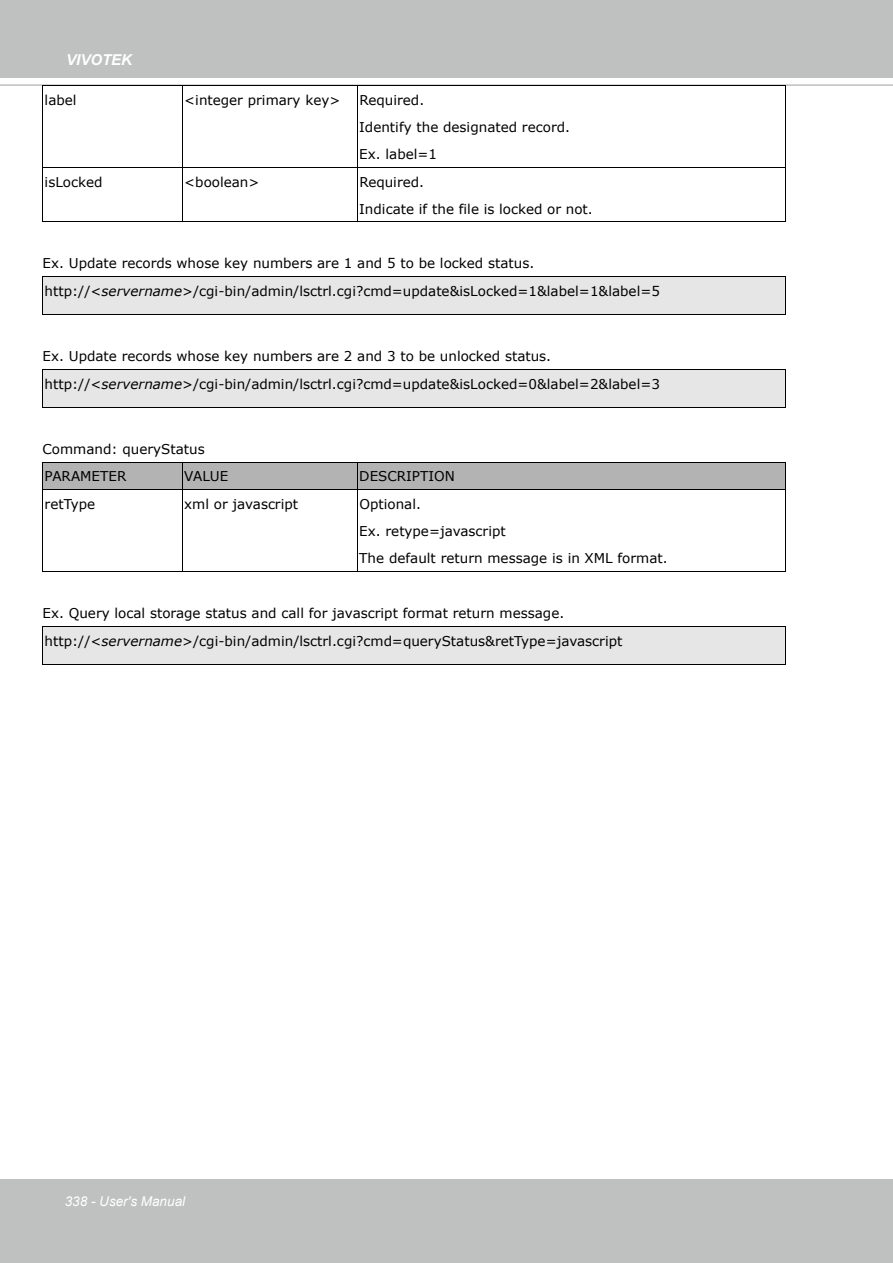
<style>
.page{position:relative;width:893px;height:1263px;background:#fff}
.page>*{position:absolute;margin:0;border:0;box-sizing:border-box;transform-origin:0 0}
.t1{font:italic 700 15px "Arial";color:#fff}
.t2{font:13.5px/27px "Verdana";color:#000}
.t3{font:italic 13.5px "Arial";color:#fff}
.s1{font-style:italic}
</style>
<div class="page">
<div style="left:0;top:0;width:893px;height:77px;background:#bfc0c0"></div>
<div style="left:0;top:1179px;width:893px;height:84px;background:#bfc0c0"></div>
<hr style="left:0;top:85px;width:893px;height:1px;background:#9fa0a0">
<hr style="left:42px;top:85px;width:743px;height:1px;background:#000">
<hr style="left:42px;top:86px;width:1px;height:81px;background:#000">
<hr style="left:182px;top:86px;width:1px;height:81px;background:#000">
<hr style="left:357px;top:86px;width:1px;height:81px;background:#000">
<hr style="left:785px;top:86px;width:1px;height:81px;background:#000">
<hr style="left:42px;top:167px;width:743px;height:1px;background:#000">
<hr style="left:42px;top:167px;width:1px;height:55px;background:#000">
<hr style="left:42px;top:222px;width:140px;height:1px;background:#000">
<hr style="left:182px;top:167px;width:1px;height:55px;background:#000">
<hr style="left:182px;top:222px;width:175px;height:1px;background:#000">
<hr style="left:357px;top:167px;width:1px;height:55px;background:#000">
<hr style="left:358px;top:222px;width:427px;height:1px;background:#000">
<hr style="left:785px;top:167px;width:1px;height:55px;background:#000">
<div style="left:43px;top:277px;width:742px;height:37px;background:#e6e6e6"></div>
<hr style="left:42px;top:276px;width:743px;height:1px;background:#000">
<hr style="left:42px;top:277px;width:1px;height:38px;background:#000">
<hr style="left:42px;top:314px;width:743px;height:1px;background:#000">
<hr style="left:785px;top:277px;width:1px;height:38px;background:#000">
<div style="left:43px;top:370px;width:742px;height:37px;background:#e6e6e6"></div>
<hr style="left:42px;top:369px;width:743px;height:1px;background:#000">
<hr style="left:42px;top:370px;width:1px;height:38px;background:#000">
<hr style="left:42px;top:407px;width:743px;height:1px;background:#000">
<hr style="left:785px;top:370px;width:1px;height:38px;background:#000">
<div style="left:43px;top:462px;width:139px;height:27px;background:#b3b3b3"></div>
<div style="left:184px;top:462px;width:171px;height:27px;background:#b3b3b3"></div>
<div style="left:359px;top:462px;width:424px;height:27px;background:#b3b3b3"></div>
<hr style="left:42px;top:462px;width:743px;height:1px;background:#000">
<svg style="left:42px;top:463px;width:1px;height:26px"></svg>
<svg style="left:182px;top:463px;width:1px;height:26px"></svg>
<svg style="left:357px;top:463px;width:1px;height:26px"></svg>
<svg style="left:785px;top:462px;width:1px;height:27px"></svg>
<hr style="left:42px;top:489px;width:743px;height:1px;background:#000">
<hr style="left:42px;top:490px;width:1px;height:82px;background:#000">
<hr style="left:42px;top:571px;width:140px;height:1px;background:#000">
<hr style="left:182px;top:490px;width:1px;height:82px;background:#000">
<hr style="left:182px;top:571px;width:175px;height:1px;background:#000">
<hr style="left:357px;top:490px;width:1px;height:82px;background:#000">
<hr style="left:358px;top:571px;width:427px;height:1px;background:#000">
<hr style="left:785px;top:490px;width:1px;height:82px;background:#000">
<div style="left:43px;top:627px;width:742px;height:37px;background:#e6e6e6"></div>
<hr style="left:42px;top:626px;width:743px;height:1px;background:#000">
<hr style="left:42px;top:627px;width:1px;height:38px;background:#000">
<hr style="left:42px;top:664px;width:743px;height:1px;background:#000">
<hr style="left:785px;top:627px;width:1px;height:38px;background:#000">
<p class="t1" style="left:66px;top:49px;width:67px">VIVOTEK</p>
<p class="t2" style="left:45px;top:86px;width:34px">label</p>
<p class="t2" style="left:184px;top:86px;width:158px">&lt;integer primary key&gt;</p>
<p class="t2" style="left:359px;top:86px;width:212px">Required.<br>Identify the designated record.<br>Ex. label=1</p>
<p class="t2" style="left:45px;top:168px;width:59px">isLocked</p>
<p class="t2" style="left:184px;top:168px;width:77px">&lt;boolean&gt;</p>
<p class="t2" style="left:359px;top:168px;width:235px">Required.<br>Indicate if the file is locked or not.</p>
<p class="t2" style="left:43px;top:249px;width:619px;line-height:27.8px">Ex. Update records whose key numbers are 1 and 5 to be locked status. http://&lt;<span class="s1">servername</span>&gt;/cgi-bin/admin/lsctrl.cgi?cmd=update&amp;isLocked=1&amp;label=1&amp;label=5</p>
<p class="t2" style="left:43px;top:342px;width:619px;line-height:27.8px">Ex. Update records whose key numbers are 2 and 3 to be unlocked status. http://&lt;<span class="s1">servername</span>&gt;/cgi-bin/admin/lsctrl.cgi?cmd=update&amp;isLocked=0&amp;label=2&amp;label=3</p>
<p class="t2" style="left:43px;top:435px;width:164px;line-height:27.8px">Command: queryStatus<br>PARAMETER</p>
<p class="t2" style="left:184px;top:463px;width:46px">VALUE</p>
<p class="t2" style="left:359px;top:463px;width:97px">DESCRIPTION</p>
<p class="t2" style="left:45px;top:491px;width:52px">retType</p>
<p class="t2" style="left:184px;top:491px;width:116px">xml or javascript</p>
<p class="t2" style="left:359px;top:491px;width:310px">Optional.<br>Ex. retype=javascript<br>The default return message is in XML format.</p>
<p class="t2" style="left:43px;top:599px;width:581px;line-height:27.8px">Ex. Query local storage status and call for javascript format return message. http://&lt;<span class="s1">servername</span>&gt;/cgi-bin/admin/lsctrl.cgi?cmd=queryStatus&amp;retType=javascript</p>
<p class="t3" style="left:65px;top:1193px;width:122px">338 - User's Manual</p>
</div>
